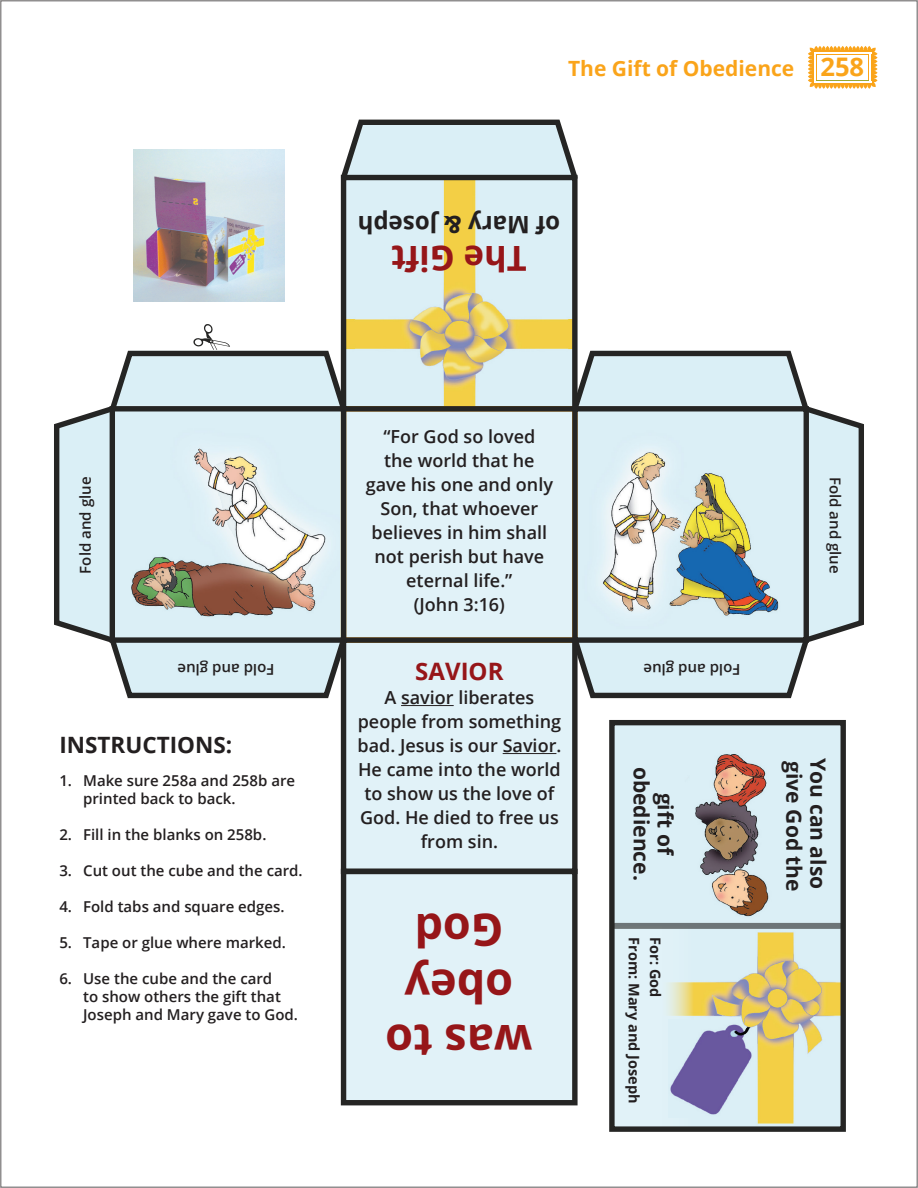
<style>
.page{position:relative;width:918px;height:1188px;background:#fff}
.page>*{position:absolute;margin:0;border:0;box-sizing:border-box;transform-origin:0 0}
.t1{font:700 45px "Open Sans";color:#961619}
.t2{font:700 34.5px "Open Sans";color:#961619}
.t3{font:700 25.5px "Open Sans";color:#faa41a}
.t4{font:700 24px "Open Sans";color:#231f20}
.t5{font:700 24px "Open Sans";color:#961619}
.t6{font:700 22.5px "Open Sans";color:#231f20}
.t7{font:700 21px/24px "Open Sans";color:#231f20;text-align:center}
.t8{font:700 21px "Open Sans";color:#faa41a}
.t9{font:600 18px "Open Sans";color:#231f20}
.t10{font:600 15px/18px "Open Sans";color:#231f20}
.t11{font:700 14.55px "Open Sans";color:#231f20}
</style>
<div class="page">
<div style="left:346px;top:409px;width:231px;height:231px;background:#e1f2f8"></div>
<div style="left:343px;top:640px;width:232px;height:232px;background:#e1f2f8"></div>
<div style="left:343px;top:871px;width:232px;height:232px;background:#e1f2f8"></div>
<div style="left:612px;top:926px;width:231px;height:202px;background:#e1f2f8"></div>
<img style="left:615px;top:726px;width:225px;height:197px">
<img style="left:668px;top:931px;width:172px;height:193px">
<div style="left:609px;top:720px;width:237px;height:412px;border:5px solid #252524"></div>
<img style="left:347px;top:184px;width:225px;height:222px">
<img style="left:133px;top:150px;width:151px;height:151px">
<svg style="left:808px;top:46px;width:69px;height:43px"></svg>
<hr style="left:816px;top:80px;width:53px;height:1px;background:#faa41a">
<hr style="left:815px;top:82px;width:56px;height:3px;background:#faa41a">
<hr style="left:812px;top:50px;width:3px;height:35px;background:#faa41a">
<hr style="left:871px;top:50px;width:3px;height:35px;background:#faa41a">
<hr style="left:815px;top:50px;width:56px;height:3px;background:#faa41a">
<hr style="left:816px;top:54px;width:53px;height:1px;background:#faa41a">
<hr style="left:869px;top:53px;width:2px;height:29px;background:#fff">
<hr style="left:814px;top:53px;width:2px;height:29px;background:#fff">
<hr style="left:814px;top:81px;width:57px;height:1px;background:#fff">
<hr style="left:814px;top:52px;width:57px;height:2px;background:#fff">
<div style="left:341px;top:869px;width:237px;height:236px;border:5px solid #252524"></div>
<div style="left:341px;top:175px;width:237px;height:237px;border:5px solid #252524"></div>
<svg style="left:340px;top:119px;width:238px;height:65px;background:#bac9cc"></svg>
<div style="left:341px;top:637px;width:237px;height:237px;border:5px solid #252524"></div>
<svg style="left:54px;top:323px;width:296px;height:379px"></svg>
<svg style="left:568px;top:347px;width:296px;height:355px;background:#c4d2d3"></svg>
<hr style="left:401px;top:705px;width:53px;height:1px;background:#231f20">
<hr style="left:503px;top:753px;width:53px;height:1px;background:#231f20">
<div style="left:615px;top:923px;width:225px;height:6px;background:#6d7578"></div>
<img style="left:668px;top:1019px;width:87px;height:99px">
<p class="t8" style="left:568px;top:54px;width:228px">The Gift of Obedience</p>
<p class="t3" style="left:820px;top:49px;width:45px">258</p>
<p class="t4" style="left:560px;top:242px;width:204px;rotate:-180deg">of Mary &amp; Joseph</p>
<p class="t2" style="left:527px;top:283px;width:137px;rotate:-180deg">The Gift</p>
<p class="t9" style="left:383px;top:424px;width:153px">“For God so loved</p>
<p class="t9" style="left:384px;top:448px;width:152px">the world that he</p>
<p class="t9" style="left:366px;top:472px;width:189px">gave his one and only</p>
<p class="t9" style="left:380px;top:496px;width:159px">Son, that whoever</p>
<p class="t9" style="left:372px;top:520px;width:177px">believes in him shall</p>
<p class="t9" style="left:375px;top:544px;width:171px">not perish but have</p>
<p class="t9" style="left:406px;top:568px;width:108px">eternal life.”</p>
<p class="t9" style="left:414px;top:592px;width:93px">(John 3:16)</p>
<p class="t10" style="left:76px;top:574px;width:98px;rotate:-90deg">Fold and glue</p>
<p class="t10" style="left:845px;top:477px;width:98px;rotate:90deg">Fold and glue</p>
<p class="t10" style="left:274px;top:678px;width:98px;rotate:-180deg">Fold and glue</p>
<p class="t10" style="left:740px;top:678px;width:98px;rotate:-180deg">Fold and glue</p>
<p class="t5" style="left:415px;top:655px;width:90px">SAVIOR</p>
<p class="t9" style="left:384px;top:685px;width:151px">A savior liberates</p>
<p class="t9" style="left:358px;top:709px;width:205px">people from something</p>
<p class="t9" style="left:358px;top:733px;width:205px">bad. Jesus is our Savior.</p>
<p class="t9" style="left:358px;top:757px;width:204px">He came into the world</p>
<p class="t9" style="left:364px;top:781px;width:191px">to show us the love of</p>
<p class="t9" style="left:360px;top:805px;width:200px">God. He died to free us</p>
<p class="t9" style="left:421px;top:829px;width:79px">from sin.</p>
<p class="t6" style="left:59px;top:729px;width:174px">INSTRUCTIONS:</p>
<p class="t7" style="left:678px;top:767px;width:115px;rotate:90deg">gift of obedience.</p>
<p class="t10" style="left:83px;top:772px;width:214px">Make sure 258a and 258b are printed back to back.</p>
<p class="t10" style="left:83px;top:826px;width:185px">Fill in the blanks on 258b.</p>
<p class="t10" style="left:83px;top:862px;width:221px">Cut out the cube and the card.</p>
<p class="t10" style="left:83px;top:898px;width:203px">Fold tabs and square edges.</p>
<p class="t10" style="left:83px;top:934px;width:204px">Tape or glue where marked.</p>
<p class="t10" style="left:83px;top:970px;width:216px">Use the cube and the card<br>to show others the gift that<br>Joseph and Mary gave to God.</p>
<p class="t10" style="left:59px;top:772px;width:14px">1.</p>
<p class="t10" style="left:59px;top:826px;width:14px">2.</p>
<p class="t10" style="left:59px;top:862px;width:14px">3.</p>
<p class="t10" style="left:59px;top:898px;width:14px">4.</p>
<p class="t10" style="left:59px;top:934px;width:14px">5.</p>
<p class="t10" style="left:59px;top:970px;width:14px">6.</p>
<p class="t1" style="left:503px;top:962px;width:90px;rotate:-180deg">God</p>
<p class="t11" style="left:645px;top:937px;width:167px;rotate:90deg">From: Mary and Joseph</p>
<p class="t11" style="left:666px;top:937px;width:61px;rotate:90deg">For: God</p>
<p class="t1" style="left:513px;top:1018px;width:110px;rotate:-180deg">obey</p>
<p class="t1" style="left:533px;top:1073px;width:149px;rotate:-180deg">was to</p>
<p class="t7" style="left:807px;top:761px;width:132px;rotate:90deg">give God the</p>
<p class="t7" style="left:831px;top:758px;width:132px;rotate:90deg">You can also</p>
</div>
